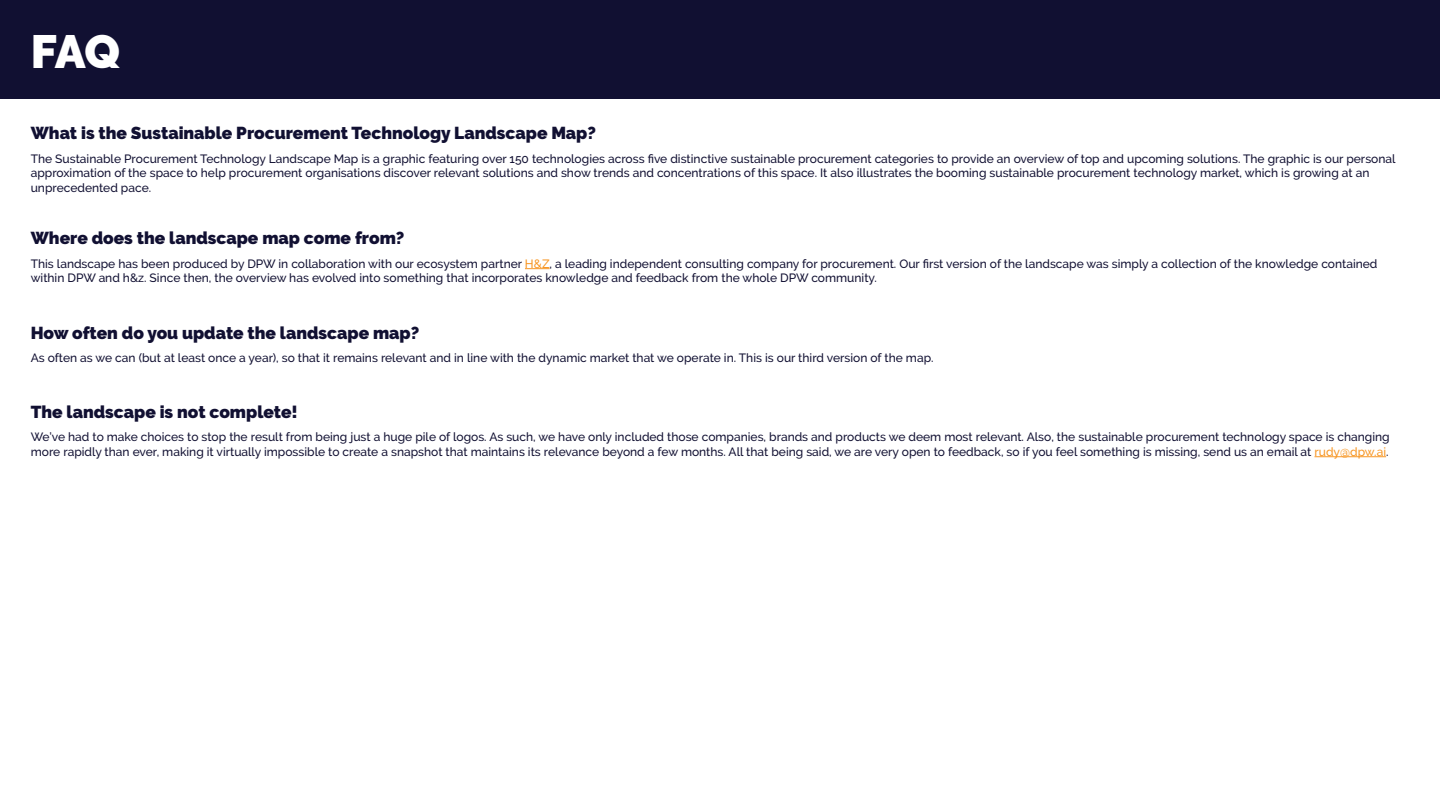
<style>
.page{position:relative;width:1440px;height:810px;background:#fff}
.page>*{position:absolute;margin:0;border:0;box-sizing:border-box;transform-origin:0 0}
.t1{font:900 46.5px "Raleway";color:#fff}
.t2{font:900 17.25px "Raleway";color:#111032}
.t3{font:500 12px/14.4px "Raleway";color:#111032}
.s1{color:#f79521}
</style>
<div class="page">
<div style="left:0;top:0;width:1440px;height:99px;background:#111032"></div>
<hr style="left:1315px;top:456px;width:71px;height:1px;background:#f79521">
<svg style="left:525px;top:268px;width:25px;height:1px"></svg>
<h1 class="t1" style="left:31px;top:24px;width:91px">FAQ</h1>
<h2 class="t2" style="left:31px;top:123px;width:567px">What is the Sustainable Procurement Technology Landscape Map?</h2>
<p class="t3" style="left:31px;top:151px;width:1366px">The Sustainable Procurement Technology Landscape Map is a graphic featuring over 150 technologies across five distinctive sustainable procurement categories to provide an overview of top and upcoming solutions. The graphic is our personal approximation of the space to help procurement organisations discover relevant solutions and show trends and concentrations of this space. It also illustrates the booming sustainable procurement technology market, which is growing at an unprecedented pace.</p>
<h2 class="t2" style="left:31px;top:228px;width:375px">Where does the landscape map come from?</h2>
<p class="t3" style="left:31px;top:256px;width:1348px">This landscape has been produced by DPW in collaboration with our ecosystem partner <span class="s1">H&amp;Z</span>, a leading independent consulting company for procurement. Our first version of the landscape was simply a collection of the knowledge contained within DPW and h&amp;z. Since then, the overview has evolved into something that incorporates knowledge and feedback from the whole DPW community.</p>
<h2 class="t2" style="left:31px;top:323px;width:390px">How often do you update the landscape map?</h2>
<p class="t3" style="left:31px;top:351px;width:904px">As often as we can (but at least once a year), so that it remains relevant and in line with the dynamic market that we operate in. This is our third version of the map.</p>
<h2 class="t2" style="left:31px;top:402px;width:269px">The landscape is not complete!</h2>
<p class="t3" style="left:31px;top:430px;width:1360px">We’ve had to make choices to stop the result from being just a huge pile of logos. As such, we have only included those companies, brands and products we deem most relevant. Also, the sustainable procurement technology space is changing more rapidly than ever, making it virtually impossible to create a snapshot that maintains its relevance beyond a few months. All that being said, we are very open to feedback, so if you feel something is missing, send us an email at <span class="s1">rudy@dpw.ai</span>.</p>
</div>
